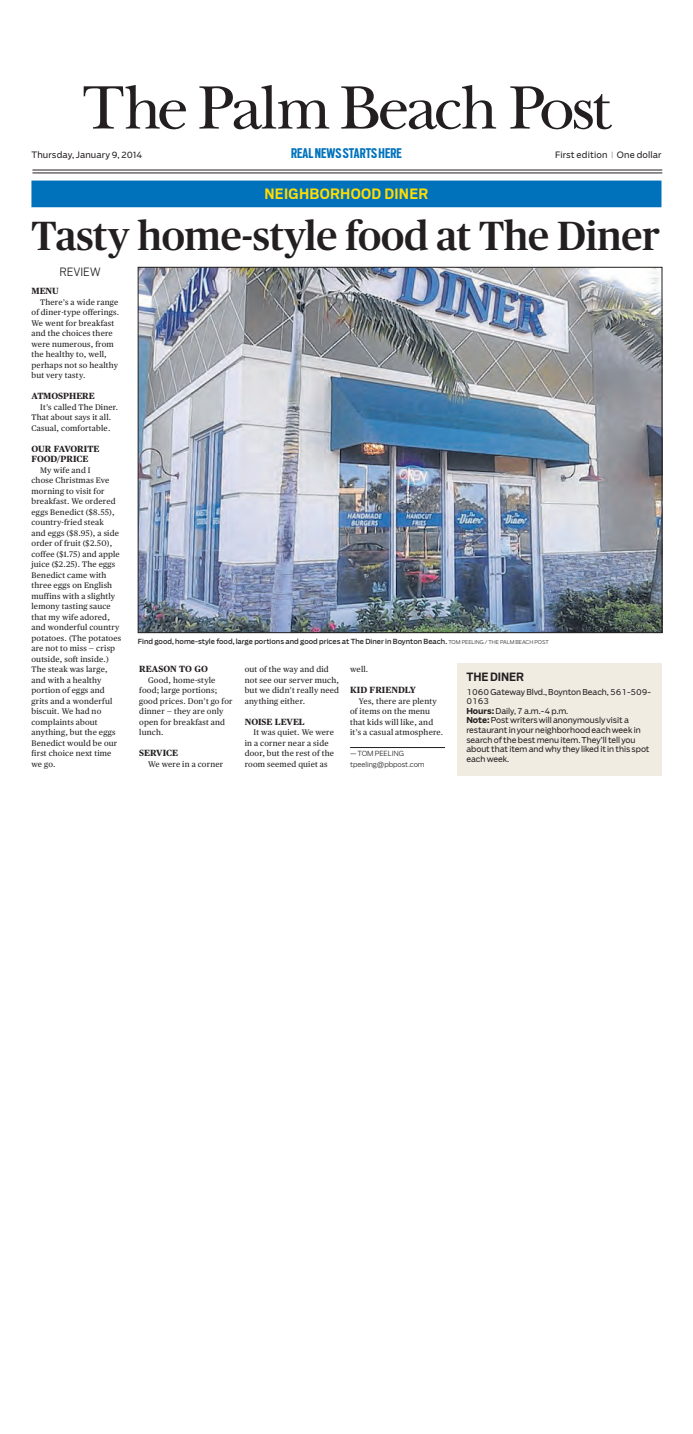
<style>
.page{position:relative;width:693px;height:1434px;background:#fff}
.page>*{position:absolute;margin:0;border:0;box-sizing:border-box;transform-origin:0 0}
.t1{font:500 40.69px "Publico";letter-spacing:-.01em;color:#231f20}
.t2{font:700 13.12px "Scout";letter-spacing:.02em;color:#ffdc01}
.t3{font:700 12.25px "Scout Cond";letter-spacing:.005em;color:#0072bc}
.t4{font:700 10.5px "Scout";letter-spacing:-.005em;color:#231f20}
.t5{font:300 10.5px "Scout";letter-spacing:-.005em;color:#231f20}
.t6{font:700 8.92px/10.5px "Publico Text";color:#231f20}
.t7{font:8.75px "Boomer";letter-spacing:.015em;color:#231f20}
.t8{font:8.05px/10.5px "Publico Text";letter-spacing:.025em;color:#231f20}
.t9{font:8.05px/9.6px "Boomer";letter-spacing:-.005em;color:#231f20}
.t10{font:7px "Boomer";color:#231f20}
.t11{font:300 7px/10.5px "Boomer";letter-spacing:-.005em;color:#231f20}
.s1{font-size:7px;color:#95979a}
.s2{font-weight:300;font-size:5.25px}
.s3{font-weight:700}
</style>
<div class="page">
<hr style="left:32px;top:170px;width:630px;height:1px;background:#231f20">
<hr style="left:32px;top:173px;width:630px;height:1px;background:#231f20">
<svg style="left:84px;top:85px;width:528px;height:44px"></svg>
<img style="left:140px;top:269px;width:520px;height:362px">
<div style="left:458px;top:663px;width:204px;height:112px;background:#f1ece2"></div>
<div style="left:31px;top:180px;width:630px;height:27px;background:#0072bc"></div>
<hr style="left:350px;top:747px;width:95px;height:1px;background:#231f20">
<p class="t7" style="left:32px;top:149px;width:112px">Thursday, January 9, 2014</p>
<h3 class="t3" style="left:291px;top:145px;width:112px">REAL NEWS STARTS HERE</h3>
<p class="t7" style="left:555px;top:149px;width:108px">First edition <span class="s1">|</span> One dollar</p>
<h2 class="t2" style="left:264px;top:184px;width:166px">NEIGHBORHOOD DINER</h2>
<h1 class="t1" style="left:32px;top:207px;width:630px">Tasty home-style food at The Diner</h1>
<p class="t6" style="left:32px;top:285px;width:29px">MENU</p>
<p class="t8" style="left:32px;top:296px;width:89px;text-indent:9px">There’s a wide range of diner-type offerings.<br>We went for breakfast and the choices there were numerous, from the healthy to, well, perhaps not so healthy but very tasty.</p>
<p class="t6" style="left:32px;top:390px;width:65px">ATMOSPHERE</p>
<p class="t8" style="left:32px;top:401px;width:88px;text-indent:9px">It’s called The Diner.<br>That about says it all.<br>Casual, comfortable.</p>
<p class="t6" style="left:32px;top:442px;width:69px">OUR FAVORITE<br>FOOD/PRICE</p>
<p class="t8" style="left:32px;top:464px;width:91px;text-indent:9px">My wife and I<br>chose Christmas Eve morning to visit for breakfast. We ordered eggs Benedict ($8.55), country-fried steak<br>and eggs ($8.95), a side order of fruit ($2.50), coffee ($1.75) and apple juice ($2.25). The eggs<br>Benedict came with three eggs on English muffins with a slightly lemony tasting sauce that my wife adored, and wonderful country potatoes. (The potatoes are not to miss — crisp outside, soft inside.)<br>The steak was large, and with a healthy portion of eggs and grits and a wonderful biscuit. We had no complaints about anything, but the eggs<br>Benedict would be our first choice next time we go.</p>
<h3 class="t5" style="left:60px;top:265px;width:43px">REVIEW</h3>
<p class="t10" style="left:138px;top:637px;width:411px">Find good, home-style food, large portions and good prices at The Diner in Boynton Beach. <span class="s2">TOM PEELING / THE PALM BEACH POST</span></p>
<h3 class="t4" style="left:466px;top:669px;width:59px">THE DINER</h3>
<p class="t9" style="left:466px;top:686px;width:186px">1060 Gateway Blvd., Boynton Beach, 561-509- 0163<br><span class="s3">Hours:</span> Daily, 7 a.m.-4 p.m.<br><span class="s3">Note:</span> Post writers will anonymously visit a restaurant in your neighborhood each week in search of the best menu item. They’ll tell you about that item and why they liked it in this spot each week.</p>
<p class="t6" style="left:139px;top:663px;width:70px">REASON TO GO</p>
<p class="t8" style="left:139px;top:674px;width:95px;text-indent:9px">Good, home-style food; large portions; good prices. Don’t go for dinner — they are only open for breakfast and lunch.</p>
<p class="t6" style="left:139px;top:747px;width:40px">SERVICE</p>
<p class="t8" style="left:148px;top:758px;width:77px">We were in a corner</p>
<p class="t8" style="left:245px;top:663px;width:96px">out of the way and did not see our server much, but we didn’t really need anything either.</p>
<p class="t6" style="left:245px;top:715px;width:62px">NOISE LEVEL</p>
<p class="t8" style="left:245px;top:726px;width:91px;text-indent:9px">It was quiet. We were in a corner near a side door, but the rest of the room seemed quiet as</p>
<p class="t8" style="left:350px;top:663px;width:20px">well.</p>
<p class="t6" style="left:350px;top:684px;width:67px">KID FRIENDLY</p>
<p class="t8" style="left:350px;top:695px;width:95px;text-indent:9px">Yes, there are plenty of items on the menu that kids will like, and it’s a casual atmosphere.</p>
<p class="t11" style="left:350px;top:748px;width:76px">— TOM PEELING<br>TPEELING@PBPOST.COM</p>
</div>
